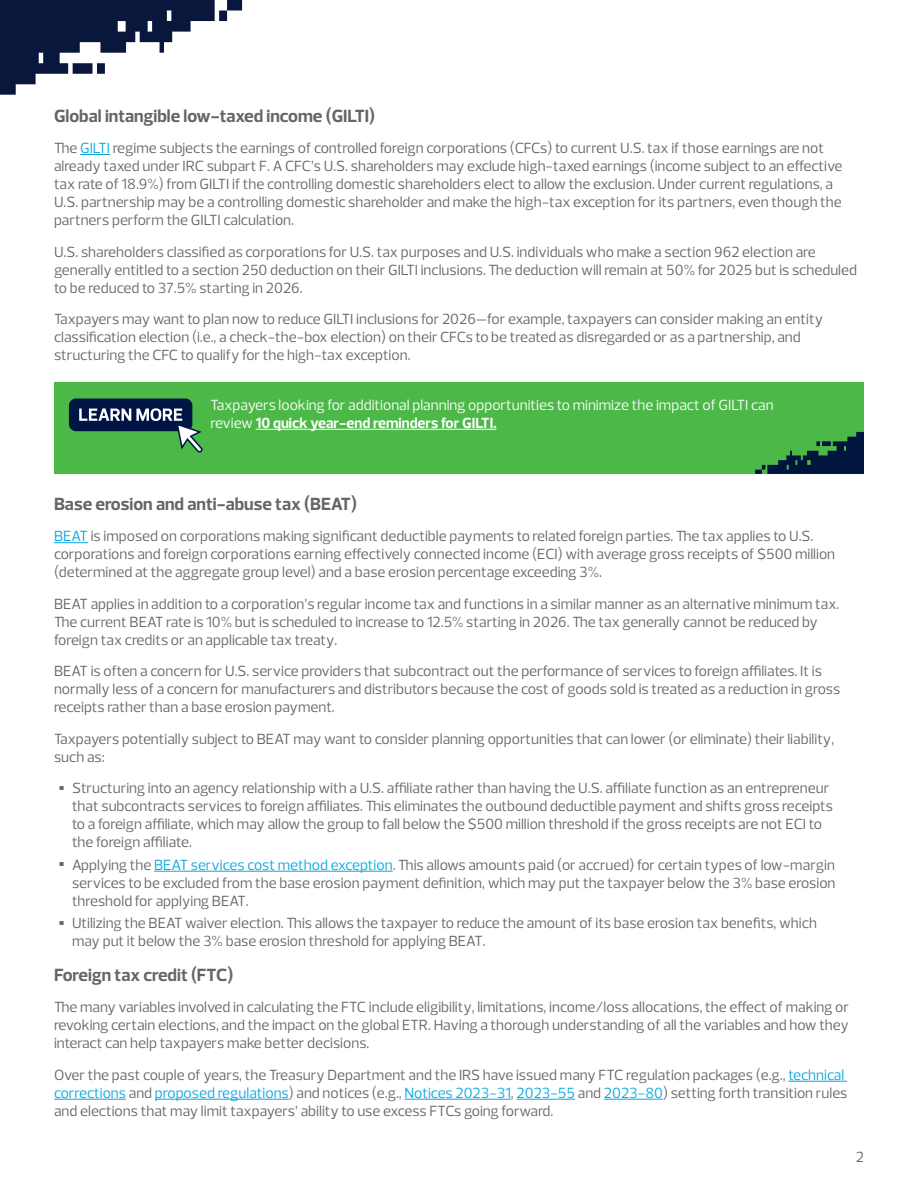
<style>
.page{position:relative;width:918px;height:1188px;background:#fff}
.page>*{position:absolute;margin:0;border:0;box-sizing:border-box;transform-origin:0 0}
.t1{font:700 18px "Prelo";color:#656568}
.t2{font:15px/18px "Prelo";color:#656568}
.t3{font:15px/18px "Prelo";color:#fff}
.s1{color:#08a7e0}
.s2{font-weight:700}
.s3{font-weight:900;font-size:24px}
</style>
<div class="page">
<hr style="left:80px;top:154px;width:30px;height:1px;background:#08a7e0">
<hr style="left:54px;top:542px;width:34px;height:1px;background:#08a7e0">
<hr style="left:154px;top:871px;width:239px;height:1px;background:#08a7e0">
<hr style="left:788px;top:1081px;width:59px;height:1px;background:#08a7e0">
<hr style="left:54px;top:1099px;width:72px;height:1px;background:#08a7e0">
<hr style="left:155px;top:1099px;width:134px;height:1px;background:#08a7e0">
<hr style="left:404px;top:1099px;width:107px;height:1px;background:#08a7e0">
<hr style="left:517px;top:1099px;width:58px;height:1px;background:#08a7e0">
<hr style="left:604px;top:1099px;width:59px;height:1px;background:#08a7e0">
<div style="left:54px;top:382px;width:810px;height:92px;background:#4cb848"></div>
<svg style="left:0;top:0;width:242px;height:95px"></svg>
<div style="left:69px;top:399px;width:123px;height:32px;background:#001443;border-radius:7px"></div>
<svg style="left:79px;top:408px;width:124px;height:45px"></svg>
<hr style="left:256px;top:429px;width:241px;height:1px;background:#fff">
<svg style="left:755px;top:432px;width:109px;height:42px"></svg>
<p class="t1" style="left:54px;top:104px;width:323px">Global intangible low-taxed income (GILTI)</p>
<p class="t2" style="left:54px;top:139px;width:790px">The <span class="s1">GILTI</span> regime subjects the earnings of controlled foreign corporations (CFCs) to current U.S. tax if those earnings are not already taxed under IRC subpart F. A CFC’s U.S. shareholders may exclude high-taxed earnings (income subject to an effective tax rate of 18.9%) from GILTI if the controlling domestic shareholders elect to allow the exclusion. Under current regulations, a U.S. partnership may be a controlling domestic shareholder and make the high-tax exception for its partners, even though the partners perform the GILTI calculation.</p>
<p class="t2" style="left:54px;top:243px;width:805px">U.S. shareholders classified as corporations for U.S. tax purposes and U.S. individuals who make a section 962 election are generally entitled to a section 250 deduction on their GILTI inclusions. The deduction will remain at 50% for 2025 but is scheduled to be reduced to 37.5% starting in 2026.</p>
<p class="t2" style="left:54px;top:310px;width:771px">Taxpayers may want to plan now to reduce GILTI inclusions for 2026—for example, taxpayers can consider making an entity classification election (i.e., a check-the-box election) on their CFCs to be treated as disregarded or as a partnership, and structuring the CFC to qualify for the high-tax exception.</p>
<p class="t3" style="left:211px;top:396px;width:565px">Taxpayers looking for additional planning opportunities to minimize the impact of GILTI can review <span class="s2">10 quick year-end reminders for GILTI.</span></p>
<p class="t1" style="left:54px;top:493px;width:304px">Base erosion and anti-abuse tax (BEAT)</p>
<p class="t2" style="left:54px;top:527px;width:783px"><span class="s1">BEAT</span> is imposed on corporations making significant deductible payments to related foreign parties. The tax applies to U.S. corporations and foreign corporations earning effectively connected income (ECI) with average gross receipts of $500 million (determined at the aggregate group level) and a base erosion percentage exceeding 3%.</p>
<p class="t2" style="left:54px;top:595px;width:787px">BEAT applies in addition to a corporation’s regular income tax and functions in a similar manner as an alternative minimum tax.<br>The current BEAT rate is 10% but is scheduled to increase to 12.5% starting in 2026. The tax generally cannot be reduced by foreign tax credits or an applicable tax treaty.</p>
<p class="t2" style="left:54px;top:662px;width:788px">BEAT is often a concern for U.S. service providers that subcontract out the performance of services to foreign affiliates. It is normally less of a concern for manufacturers and distributors because the cost of goods sold is treated as a reduction in gross receipts rather than a base erosion payment.</p>
<p class="t2" style="left:54px;top:730px;width:782px">Taxpayers potentially subject to BEAT may want to consider planning opportunities that can lower (or eliminate) their liability, such as:</p>
<p class="t2" style="left:72px;top:779px;width:763px;text-indent:-14px"><span class="s3">•</span> Structuring into an agency relationship with a U.S. affiliate rather than having the U.S. affiliate function as an entrepreneur that subcontracts services to foreign affiliates. This eliminates the outbound deductible payment and shifts gross receipts to a foreign affiliate, which may allow the group to fall below the $500 million threshold if the gross receipts are not ECI to the foreign affiliate.</p>
<p class="t2" style="left:72px;top:856px;width:765px;text-align:justify;text-indent:-14px"><span class="s3">•</span> Applying the <span class="s1">BEAT services cost method exception</span>. This allows amounts paid (or accrued) for certain types of low-margin services to be excluded from the base erosion payment definition, which may put the taxpayer below the 3% base erosion threshold for applying BEAT.</p>
<p class="t2" style="left:72px;top:914px;width:746px;text-indent:-14px"><span class="s3">•</span> Utilizing the BEAT waiver election. This allows the taxpayer to reduce the amount of its base erosion tax benefits, which may put it below the 3% base erosion threshold for applying BEAT.</p>
<p class="t1" style="left:54px;top:964px;width:181px">Foreign tax credit (FTC)</p>
<p class="t2" style="left:54px;top:998px;width:797px;text-align:justify">The many variables involved in calculating the FTC include eligibility, limitations, income/loss allocations, the effect of making or revoking certain elections, and the impact on the global ETR. Having a thorough understanding of all the variables and how they interact can help taxpayers make better decisions.</p>
<p class="t2" style="left:54px;top:1066px;width:795px">Over the past couple of years, the Treasury Department and the IRS have issued many FTC regulation packages (e.g., <span class="s1">technical corrections</span> and <span class="s1">proposed regulations</span>) and notices (e.g., <span class="s1">Notices 2023-31</span>, <span class="s1">2023-55</span> and <span class="s1">2023-80</span>) setting forth transition rules and elections that may limit taxpayers’ ability to use excess FTCs going forward.</p>
<p class="t2" style="left:856px;top:1148px;width:10px">2</p>
</div>
